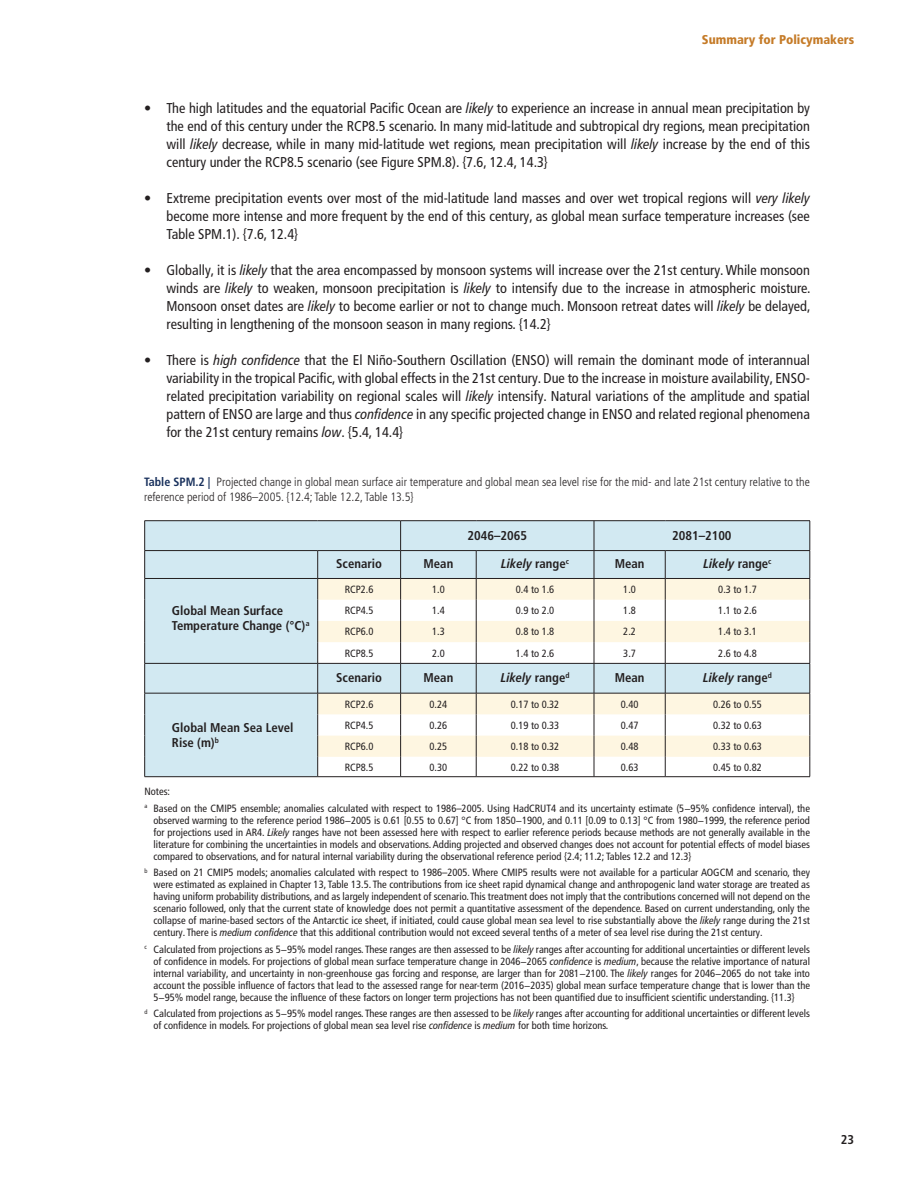
<style>
.page{position:relative;width:918px;height:1188px;background:#fff}
.page>*{position:absolute;margin:0;border:0;box-sizing:border-box;transform-origin:0 0}
.Bulleted_Body{font:condensed 14.25px/18px "Frutiger LT Pro";color:#231f20;text-align:justify}
.Body{font:700 condensed 12.75px/15px "Frutiger LT Pro";color:#231f20}
.Body-2{font:italic 700 condensed 12.75px "Frutiger LT Pro";color:#231f20}
.t1{font:900 condensed 12.75px "Frutiger LT Pro";color:#c57b28}
.Figure_Caption{font:300 condensed 12px/15px "Frutiger LT Pro";color:#231f20}
.Body-3{font:condensed 10.5px/12px "Frutiger LT Pro";color:#231f20;text-align:justify}
.s1{font-style:italic}
.s2{font-weight:700;color:#172f5b}
.s3{font-style:normal}
</style>
<div class="page">
<hr style="left:144px;top:520px;width:174px;height:1px;background:#231f20">
<hr style="left:594px;top:520px;width:71px;height:1px;background:#231f20">
<hr style="left:665px;top:520px;width:145px;height:1px;background:#231f20">
<hr style="left:318px;top:520px;width:83px;height:1px;background:#231f20">
<hr style="left:401px;top:520px;width:75px;height:1px;background:#231f20">
<hr style="left:476px;top:520px;width:118px;height:1px;background:#231f20">
<svg style="left:144px;top:521px;width:667px;height:256px"></svg>
<hr style="left:318px;top:693px;width:83px;height:1px;background:#231f20">
<hr style="left:401px;top:693px;width:75px;height:1px;background:#231f20">
<hr style="left:476px;top:693px;width:118px;height:1px;background:#231f20">
<hr style="left:594px;top:693px;width:71px;height:1px;background:#231f20">
<hr style="left:665px;top:693px;width:145px;height:1px;background:#231f20">
<p class="t1" style="left:702px;top:32px;width:154px">Summary for Policymakers</p>
<p class="Bulleted_Body" style="left:166px;top:99px;width:645px;text-indent:-22px">• The high latitudes and the equatorial Pacific Ocean are <span class="s1">likely</span> to experience an increase in annual mean precipitation by the end of this century under the RCP8.5 scenario. In many mid-latitude and subtropical dry regions, mean precipitation will <span class="s1">likely</span> decrease, while in many mid-latitude wet regions, mean precipitation will <span class="s1">likely</span> increase by the end of this century under the RCP8.5 scenario (see Figure SPM.8). {7.6, 12.4, 14.3}</p>
<p class="Bulleted_Body" style="left:166px;top:189px;width:645px;text-indent:-22px">• Extreme precipitation events over most of the mid-latitude land masses and over wet tropical regions will <span class="s1">very likely </span>become more intense and more frequent by the end of this century, as global mean surface temperature increases (see Table SPM.1). {7.6, 12.4}</p>
<p class="Bulleted_Body" style="left:166px;top:261px;width:646px;text-indent:-22px">• Globally, it is <span class="s1">likely</span> that the area encompassed by monsoon systems will increase over the 21st century. While monsoon winds are <span class="s1">likely</span> to weaken, monsoon precipitation is <span class="s1">likely</span> to intensify due to the increase in atmospheric moisture.<br>Monsoon onset dates are <span class="s1">likely</span> to become earlier or not to change much. Monsoon retreat dates will <span class="s1">likely</span> be delayed, resulting in lengthening of the monsoon season in many regions. {14.2}</p>
<p class="Bulleted_Body" style="left:166px;top:351px;width:645px;text-indent:-22px">• There is <span class="s1">high confidence</span> that the El Niño-Southern Oscillation (ENSO) will remain the dominant mode of interannual variability in the tropical Pacific, with global effects in the 21st century. Due to the increase in moisture availability, ENSO&shy;related precipitation variability on regional scales will <span class="s1">likely</span> intensify. Natural variations of the amplitude and spatial pattern of ENSO are large and thus <span class="s1">confidence</span> in any specific projected change in ENSO and related regional phenomena for the 21st century remains <span class="s1">low</span>. {5.4, 14.4}</p>
<p class="Figure_Caption" style="left:144px;top:474px;width:667px"><span class="s2">Table SPM.2 |</span> Projected change in global mean surface air temperature and global mean sea level rise for the mid- and late 21st century relative to the reference period of 1986–2005. {12.4; Table 12.2, Table 13.5}</p>
<p class="Body" style="left:468px;top:529px;width:61px">2046–2065</p>
<p class="Body" style="left:672px;top:529px;width:61px">2081–2100</p>
<p class="Body" style="left:336px;top:556px;width:47px">Scenario</p>
<p class="Body" style="left:424px;top:556px;width:31px">Mean</p>
<p class="Body-2" style="left:501px;top:556px;width:69px">Likely <span class="s3">range</span><sup>c</sup></p>
<p class="Body" style="left:615px;top:556px;width:31px">Mean</p>
<p class="Body-2" style="left:704px;top:556px;width:69px">Likely <span class="s3">range</span><sup>c</sup></p>
<p class="Body" style="left:172px;top:603px;width:139px">Global Mean Surface<br>Temperature Change (°C)<sup>a</sup></p>
<p class="Body-3" style="left:345px;top:583px;width:30px">RCP2.6</p>
<p class="Body-3" style="left:432px;top:583px;width:14px">1.0</p>
<p class="Body-3" style="left:516px;top:583px;width:40px">0.4 to 1.6</p>
<p class="Body-3" style="left:623px;top:583px;width:14px">1.0</p>
<p class="Body-3" style="left:718px;top:583px;width:40px">0.3 to 1.7</p>
<p class="Body-3" style="left:345px;top:605px;width:30px">RCP4.5</p>
<p class="Body-3" style="left:432px;top:605px;width:14px">1.4</p>
<p class="Body-3" style="left:516px;top:605px;width:40px">0.9 to 2.0</p>
<p class="Body-3" style="left:623px;top:605px;width:14px">1.8</p>
<p class="Body-3" style="left:718px;top:605px;width:40px">1.1 to 2.6</p>
<p class="Body-3" style="left:345px;top:626px;width:30px">RCP6.0</p>
<p class="Body-3" style="left:432px;top:626px;width:14px">1.3</p>
<p class="Body-3" style="left:516px;top:626px;width:40px">0.8 to 1.8</p>
<p class="Body-3" style="left:623px;top:626px;width:14px">2.2</p>
<p class="Body-3" style="left:718px;top:626px;width:40px">1.4 to 3.1</p>
<p class="Body-3" style="left:345px;top:647px;width:30px">RCP8.5</p>
<p class="Body-3" style="left:432px;top:647px;width:14px">2.0</p>
<p class="Body-3" style="left:516px;top:647px;width:40px">1.4 to 2.6</p>
<p class="Body-3" style="left:623px;top:647px;width:14px">3.7</p>
<p class="Body-3" style="left:718px;top:647px;width:40px">2.6 to 4.8</p>
<p class="Body" style="left:336px;top:670px;width:47px">Scenario</p>
<p class="Body" style="left:424px;top:670px;width:31px">Mean</p>
<p class="Body-2" style="left:501px;top:670px;width:70px">Likely <span class="s3">range</span><sup>d</sup></p>
<p class="Body" style="left:615px;top:670px;width:31px">Mean</p>
<p class="Body-2" style="left:703px;top:670px;width:70px">Likely <span class="s3">range</span><sup>d</sup></p>
<p class="Body" style="left:172px;top:720px;width:123px">Global Mean Sea Level<br>Rise (m)<sup>b</sup></p>
<p class="Body-3" style="left:345px;top:698px;width:30px">RCP2.6</p>
<p class="Body-3" style="left:430px;top:698px;width:19px">0.24</p>
<p class="Body-3" style="left:511px;top:698px;width:50px">0.17 to 0.32</p>
<p class="Body-3" style="left:621px;top:698px;width:19px">0.40</p>
<p class="Body-3" style="left:713px;top:698px;width:50px">0.26 to 0.55</p>
<p class="Body-3" style="left:345px;top:719px;width:30px">RCP4.5</p>
<p class="Body-3" style="left:430px;top:719px;width:19px">0.26</p>
<p class="Body-3" style="left:511px;top:719px;width:50px">0.19 to 0.33</p>
<p class="Body-3" style="left:621px;top:719px;width:19px">0.47</p>
<p class="Body-3" style="left:713px;top:719px;width:50px">0.32 to 0.63</p>
<p class="Body-3" style="left:345px;top:741px;width:30px">RCP6.0</p>
<p class="Body-3" style="left:430px;top:741px;width:19px">0.25</p>
<p class="Body-3" style="left:511px;top:741px;width:50px">0.18 to 0.32</p>
<p class="Body-3" style="left:621px;top:741px;width:19px">0.48</p>
<p class="Body-3" style="left:713px;top:741px;width:50px">0.33 to 0.63</p>
<p class="Body-3" style="left:345px;top:761px;width:30px">RCP8.5</p>
<p class="Body-3" style="left:430px;top:761px;width:19px">0.30</p>
<p class="Body-3" style="left:511px;top:761px;width:50px">0.22 to 0.38</p>
<p class="Body-3" style="left:621px;top:761px;width:19px">0.63</p>
<p class="Body-3" style="left:713px;top:761px;width:50px">0.45 to 0.82</p>
<p class="Body-3" style="left:144px;top:786px;width:27px">Notes:</p>
<p class="Body-3" style="left:153px;top:802px;width:658px;text-indent:-9px"><sup>a</sup> Based on the CMIP5 ensemble; anomalies calculated with respect to 1986–2005. Using HadCRUT4 and its uncertainty estimate (5−95% confidence interval), the observed warming to the reference period 1986−2005 is 0.61 [0.55 to 0.67] °C from 1850−1900, and 0.11 [0.09 to 0.13] °C from 1980−1999, the reference period for projections used in AR4. <span class="s1">Likely</span> ranges have not been assessed here with respect to earlier reference periods because methods are not generally available in the literature for combining the uncertainties in models and observations. Adding projected and observed changes does not account for potential effects of model biases compared to observations, and for natural internal variability during the observational reference period {2.4; 11.2; Tables 12.2 and 12.3}</p>
<p class="Body-3" style="left:153px;top:867px;width:658px;text-indent:-9px"><sup>b</sup> Based on 21 CMIP5 models; anomalies calculated with respect to 1986–2005. Where CMIP5 results were not available for a particular AOGCM and scenario, they were estimated as explained in Chapter 13, Table 13.5. The contributions from ice sheet rapid dynamical change and anthropogenic land water storage are treated as having uniform probability distributions, and as largely independent of scenario. This treatment does not imply that the contributions concerned will not depend on the scenario followed, only that the current state of knowledge does not permit a quantitative assessment of the dependence. Based on current understanding, only the collapse of marine-based sectors of the Antarctic ice sheet, if initiated, could cause global mean sea level to rise substantially above the <span class="s1">likely</span> range during the 21st century. There is <span class="s1">medium confidence</span> that this additional contribution would not exceed several tenths of a meter of sea level rise during the 21st century.</p>
<p class="Body-3" style="left:153px;top:943px;width:658px;text-indent:-9px"><sup>c</sup> Calculated from projections as 5−95% model ranges. These ranges are then assessed to be <span class="s1">likely</span> ranges after accounting for additional uncertainties or different levels of confidence in models. For projections of global mean surface temperature change in 2046−2065 <span class="s1">confidence</span> is <span class="s1">medium</span>, because the relative importance of natural internal variability, and uncertainty in non-greenhouse gas forcing and response, are larger than for 2081−2100. The <span class="s1">likely</span> ranges for 2046−2065 do not take into account the possible influence of factors that lead to the assessed range for near-term (2016−2035) global mean surface temperature change that is lower than the 5−95% model range, because the influence of these factors on longer term projections has not been quantified due to insufficient scientific understanding. {11.3}</p>
<p class="Body-3" style="left:153px;top:1008px;width:658px;text-indent:-9px"><sup>d</sup> Calculated from projections as 5−95% model ranges. These ranges are then assessed to be <span class="s1">likely</span> ranges after accounting for additional uncertainties or different levels of confidence in models. For projections of global mean sea level rise <span class="s1">confidence</span> is <span class="s1">medium</span> for both time horizons.</p>
<p class="Body" style="left:841px;top:1132px;width:15px">23</p>
</div>
